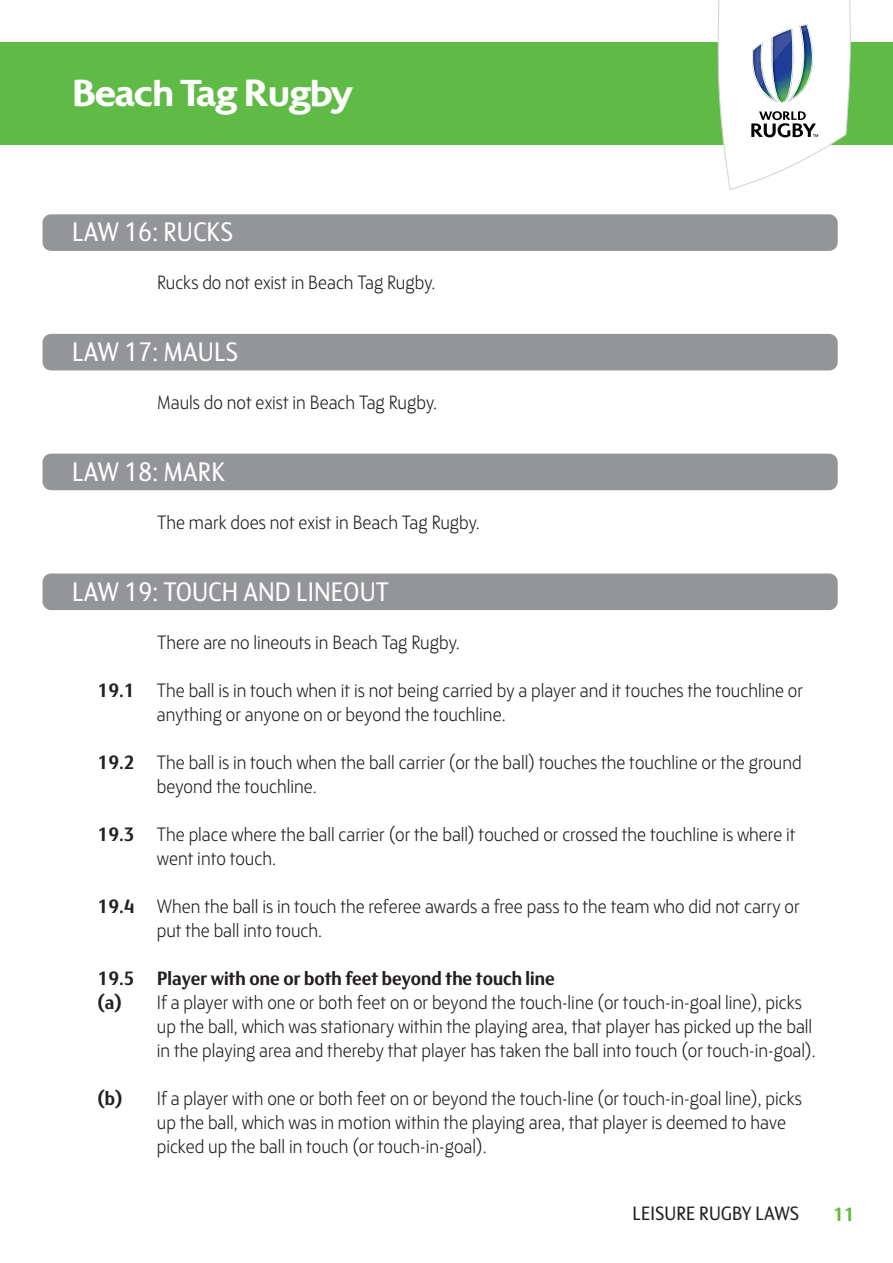
<style>
.page{position:relative;width:893px;height:1263px;background:#fff}
.page>*{position:absolute;margin:0;border:0;box-sizing:border-box;transform-origin:0 0}
.t1{font:700 39px "Colosseum";letter-spacing:-.035em;color:#fff}
.t2{font:27px "FS Blake";color:#fff;scale:.92 1}
.t3{font:300 19.5px/24px "FS Blake";color:#231f20;scale:.93 1}
.t4{font:700 19.5px "FS Blake";color:#231f20;scale:.93 1}
.t5{font:19.5px "FS Blake";color:#231f20;scale:.93 1}
.t6{font:700 19.5px "FS Blake";color:#60bb46;scale:.93 1}
.s1{font-weight:700}
</style>
<div class="page">
<div style="left:43px;top:214px;width:795px;height:37px;background:#939598;border-radius:9px"></div>
<div style="left:43px;top:334px;width:795px;height:36px;background:#939598;border-radius:9px"></div>
<div style="left:43px;top:454px;width:795px;height:36px;background:#939598;border-radius:9px"></div>
<div style="left:43px;top:573px;width:795px;height:37px;background:#939598;border-radius:9px"></div>
<div style="left:0;top:43px;width:893px;height:102px;background:#60bb46"></div>
<svg style="left:718px;top:0;width:132px;height:190px"></svg>
<img style="left:765px;top:83px;width:10px;height:17px">
<h1 class="t1" style="left:72px;top:72px;width:282px">Beach Tag Rugby</h1>
<h2 class="t2" style="left:72px;top:223px;width:177px">LAW 16: RUCKS</h2>
<p class="t3" style="left:157px;top:273px;width:301px">Rucks do not exist in Beach Tag Rugby.</p>
<h2 class="t2" style="left:72px;top:343px;width:182px">LAW 17: MAULS</h2>
<p class="t3" style="left:157px;top:393px;width:302px">Mauls do not exist in Beach Tag Rugby.</p>
<h2 class="t2" style="left:72px;top:463px;width:168px">LAW 18: MARK</h2>
<p class="t3" style="left:157px;top:513px;width:349px">The mark does not exist in Beach Tag Rugby.</p>
<h2 class="t2" style="left:72px;top:583px;width:346px">LAW 19: TOUCH AND LINEOUT</h2>
<p class="t3" style="left:157px;top:633px;width:327px">There are no lineouts in Beach Tag Rugby.</p>
<p class="t3" style="left:157px;top:681px;width:696px;text-indent:-59px"><span class="s1">19.1</span> The ball is in touch when it is not being carried by a player and it touches the touchline or anything or anyone on or beyond the touchline.</p>
<p class="t3" style="left:157px;top:753px;width:695px;text-indent:-59px"><span class="s1">19.2</span> The ball is in touch when the ball carrier (or the ball) touches the touchline or the ground beyond the touchline.</p>
<p class="t3" style="left:157px;top:825px;width:688px;text-indent:-59px"><span class="s1">19.3</span> The place where the ball carrier (or the ball) touched or crossed the touchline is where it went into touch.</p>
<p class="t3" style="left:157px;top:897px;width:693px;text-indent:-59px"><span class="s1">19.4</span> When the ball is in touch the referee awards a free pass to the team who did not carry or put the ball into touch.</p>
<p class="t4" style="left:98px;top:972px;width:493px">19.5 Player with one or both feet beyond the touch line</p>
<p class="t3" style="left:98px;top:993px;width:759px"><span class="s1">(a)</span> If a player with one or both feet on or beyond the touch-line (or touch-in-goal line), picks</p>
<p class="t3" style="left:157px;top:1017px;width:706px">up the ball, which was stationary within the playing area, that player has picked up the ball</p>
<p class="t3" style="left:157px;top:1041px;width:710px">in the playing area and thereby that player has taken the ball into touch (or touch-in-goal).</p>
<p class="t3" style="left:157px;top:1089px;width:695px;text-indent:-59px"><span class="s1">(b)</span> If a player with one or both feet on or beyond the touch-line (or touch-in-goal line), picks up the ball, which was in motion within the playing area, that player is deemed to have picked up the ball in touch (or touch-in-goal).</p>
<p class="t5" style="left:633px;top:1206px;width:181px">LEISURE RUGBY LAWS</p>
<p class="t6" style="left:833px;top:1208px;width:25px">11</p>
</div>
